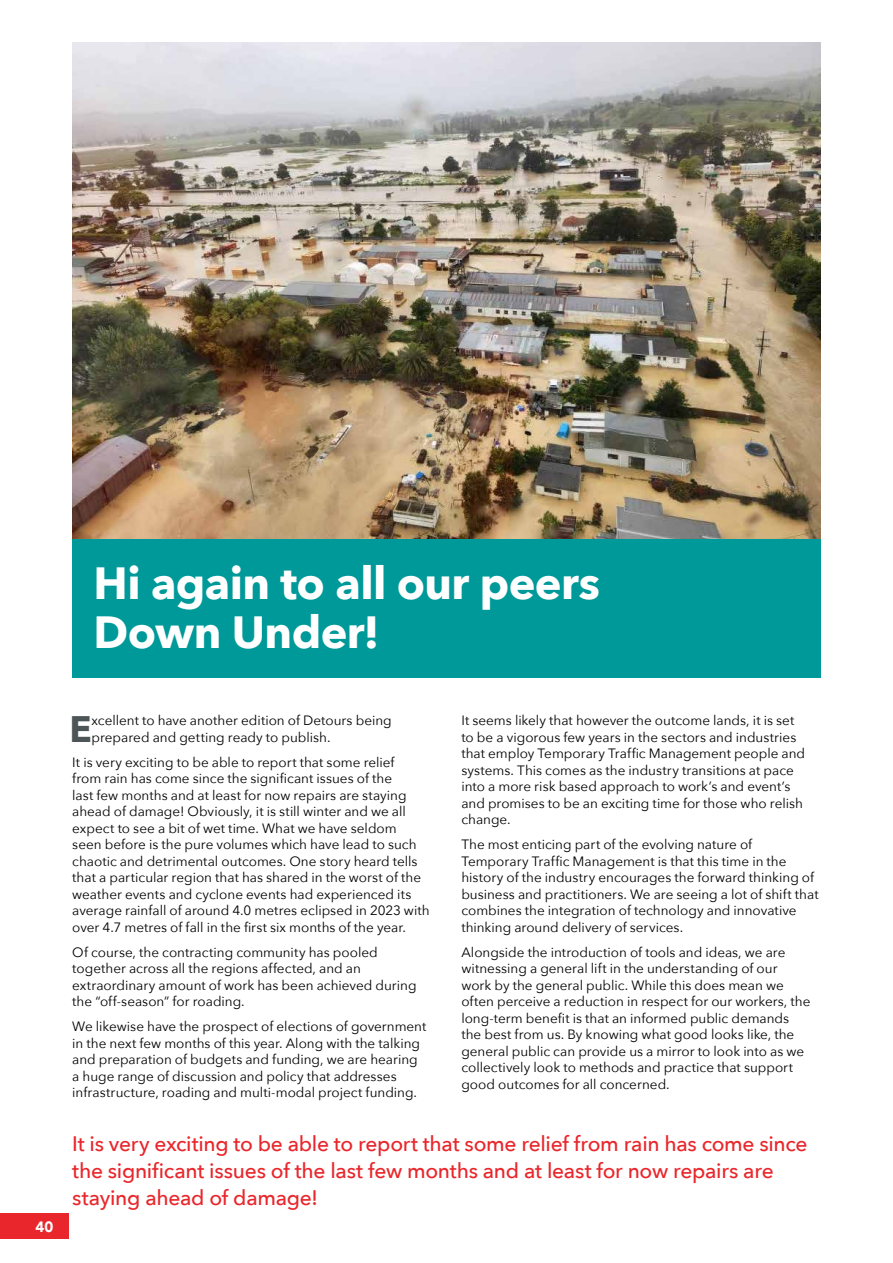
<style>
.page{position:relative;width:893px;height:1263px;background:#fff}
.page>*{position:absolute;margin:0;border:0;box-sizing:border-box;transform-origin:0 0}
.t1{font:700 45px/49.5px "Avenir Next";letter-spacing:-.015em;color:#fff}
.t2{font:700 36.75px "Avenir Next";color:#4d5557}
.t3{font:500 21px/27px "Avenir Next";letter-spacing:-.015em;color:#e9262b}
.t4{font:900 15px "Avenir";color:#fff}
.t5{font:13.5px/16.5px "Avenir Next";color:#000}
</style>
<div class="page">
<div style="left:0;top:1213px;width:69px;height:25px;background:#e9262b"></div>
<img style="left:72px;top:43px;width:749px;height:496px">
<div style="left:72px;top:539px;width:749px;height:138px;background:#099"></div>
<h1 class="t1" style="left:94px;top:557px;width:508px">Hi again to all our peers<br>Down Under!</h1>
<p class="t4" style="left:36px;top:1213px;width:19px">40</p>
<h2 class="t2" style="left:70px;top:697px;width:24px">E</h2>
<p class="t5" style="left:92px;top:711px;width:302px">xcellent to have another edition of Detours being prepared and getting ready to publish.</p>
<p class="t5" style="left:72px;top:753px;width:359px">It is very exciting to be able to report that some relief<br>from rain has come since the significant issues of the<br>last few months and at least for now repairs are staying ahead of damage! Obviously, it is still winter and we all expect to see a bit of wet time. What we have seldom<br>seen before is the pure volumes which have lead to such chaotic and detrimental outcomes. One story heard tells that a particular region that has shared in the worst of the weather events and cyclone events had experienced its average rainfall of around 4.0 metres eclipsed in 2023 with over 4.7 metres of fall in the first six months of the year.</p>
<p class="t5" style="left:72px;top:943px;width:346px">Of course, the contracting community has pooled together across all the regions affected, and an extraordinary amount of work has been achieved during the “off-season” for roading.</p>
<p class="t5" style="left:72px;top:1017px;width:356px">We likewise have the prospect of elections of government in the next few months of this year. Along with the talking and preparation of budgets and funding, we are hearing a huge range of discussion and policy that addresses infrastructure, roading and multi-modal project funding.</p>
<p class="t5" style="left:461px;top:711px;width:345px">It seems likely that however the outcome lands, it is set to be a vigorous few years in the sectors and industries that employ Temporary Traffic Management people and systems. This comes as the industry transitions at pace into a more risk based approach to work’s and event’s and promises to be an exciting time for those who relish change.</p>
<p class="t5" style="left:461px;top:835px;width:359px">The most enticing part of the evolving nature of Temporary Traffic Management is that this time in the history of the industry encourages the forward thinking of business and practitioners. We are seeing a lot of shift that combines the integration of technology and innovative thinking around delivery of services.</p>
<p class="t5" style="left:461px;top:943px;width:351px">Alongside the introduction of tools and ideas, we are witnessing a general lift in the understanding of our work by the general public. While this does mean we often perceive a reduction in respect for our workers, the long-term benefit is that an informed public demands the best from us. By knowing what good looks like, the general public can provide us a mirror to look into as we collectively look to methods and practice that support good outcomes for all concerned.</p>
<h3 class="t3" style="left:72px;top:1129px;width:737px">It is very exciting to be able to report that some relief from rain has come since the significant issues of the last few months and at least for now repairs are staying ahead of damage!</h3>
</div>
